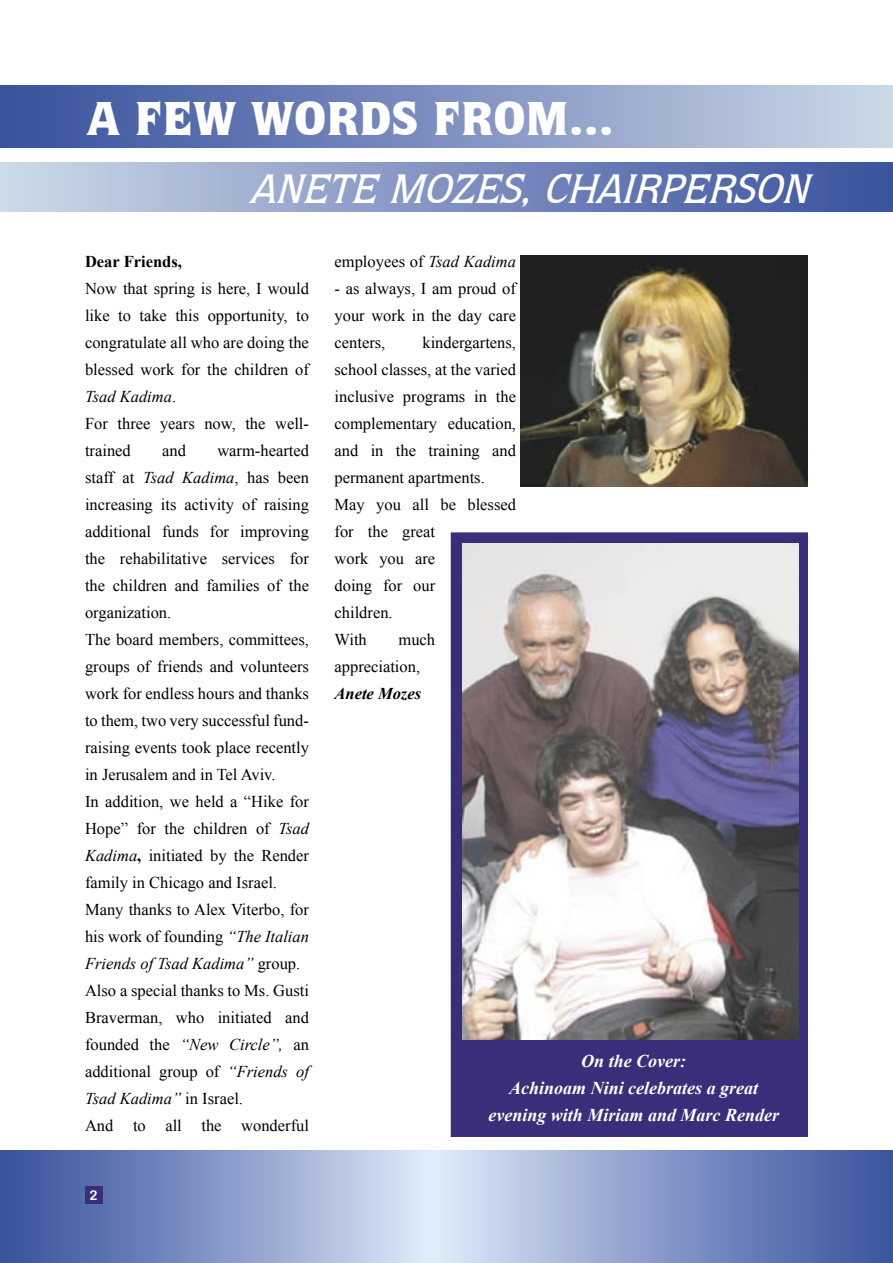
<style>
.page{position:relative;width:893px;height:1263px;background:#fff}
.page>*{position:absolute;margin:0;border:0;box-sizing:border-box;transform-origin:0 0}
.BodyText{font:900 48px "Quorum IT Cby BT";color:#fff}
.BodyText-2{font:italic 500 41.7px "Quorum IT Cby BT";color:#fff}
.BodyText-3{font:italic 700 18px/27px "Times New Roman";color:#fff;text-align:center}
.BodyText-4{font:16.5px/27px "Times New Roman";color:#000;text-align:justify}
.BodyText-5{font:700 16.5px "Times New Roman";color:#000}
.BodyText-6{font:italic 700 16.5px "Times New Roman";color:#000}
.BodyText-7{font:13.5px "Arial Rounded MT Bold";color:#fff}
.s1{font-style:italic}
.s2{font-weight:700}
</style>
<div class="page">
<div style="left:0;top:162px;width:893px;height:49px;background:linear-gradient(to right,#ccd8e8,#374f9c)"></div>
<div style="left:0;top:85px;width:893px;height:63px;background:linear-gradient(to right,#364e9c,#cbd6e7)"></div>
<svg style="left:0;top:1150px;width:893px;height:113px"></svg>
<img style="left:520px;top:255px;width:288px;height:232px">
<div style="left:451px;top:533px;width:356px;height:603px;background:#392e7a"></div>
<img style="left:463px;top:544px;width:336px;height:495px">
<div style="left:85px;top:1186px;width:17px;height:17px;background:#392e7a"></div>
<p class="BodyText" style="left:87px;top:88px;width:528px">A FEW WORDS FROM...</p>
<p class="BodyText-2" style="left:249px;top:162px;width:573px">ANETE MOZES,CHAIRPERSON</p>
<p class="BodyText-5" style="left:85px;top:250px;width:98px">Dear Friends,</p>
<p class="BodyText-4" style="left:85px;top:274px;width:225px">Now that spring is here, I would like to take this opportunity, to congratulate all who are doing the blessed work for the children of <span class="s1">Tsad Kadima</span>.</p>
<p class="BodyText-4" style="left:85px;top:409px;width:225px">For three years now, the well&shy;trained</p>
<p class="BodyText-4" style="left:85px;top:436px;width:225px;text-indent:132px">warm-hearted staff at <span class="s1">Tsad Kadima</span>, has been increasing its activity of raising additional funds for improving the rehabilitative services for the children and families of the organization.</p>
<p class="BodyText-4" style="left:85px;top:625px;width:225px">The board members, committees, groups of friends and volunteers work for endless hours and thanks to them, two very successful fund&shy;raising events took place recently in Jerusalem and in Tel Aviv.</p>
<p class="BodyText-4" style="left:85px;top:787px;width:225px">In addition, we held a “Hike for Hope” for the children of <span class="s1">Tsad Kadima</span><span class="s2">,</span> initiated by the Render family in Chicago and Israel.</p>
<p class="BodyText-4" style="left:85px;top:895px;width:225px">Many thanks to Alex Viterbo, for his work of founding <span class="s1">“The Italian Friends of Tsad Kadima”</span> group.</p>
<p class="BodyText-4" style="left:85px;top:976px;width:225px">Also a special thanks to Ms. Gusti Braverman, who initiated and founded the <span class="s1">“New Circle”,</span> an additional group of <span class="s1">“Friends of Tsad Kadima”</span> in Israel.</p>
<p class="BodyText-4" style="left:85px;top:1111px;width:225px">And to all the wonderful</p>
<p class="BodyText-4" style="left:162px;top:436px;width:25px">and</p>
<p class="BodyText-4" style="left:334px;top:247px;width:183px">employees of <span class="s1">Tsad Kadima</span></p>
<p class="BodyText-4" style="left:334px;top:274px;width:183px">- as always, I am proud of your work in the day care centers,</p>
<p class="BodyText-4" style="left:334px;top:328px;width:183px;text-indent:88px">kindergartens, school classes, at the varied inclusive programs in the complementary education, and in the training and permanent apartments.</p>
<p class="BodyText-4" style="left:334px;top:490px;width:183px;text-align:left">May you all be blessed for the great<br>work you are<br>doing for our<br>children.</p>
<p class="BodyText-4" style="left:334px;top:625px;width:34px">With</p>
<p class="BodyText-4" style="left:334px;top:625px;width:102px;text-indent:64px">much appreciation,</p>
<p class="BodyText-6" style="left:334px;top:682px;width:88px">Anete Mozes</p>
<p class="BodyText-3" style="left:581px;top:1047px;width:106px">On the Cover:</p>
<p class="BodyText-3" style="left:488px;top:1074px;width:292px">Achinoam Nini celebrates a great evening with Miriam and Marc Render</p>
<p class="BodyText-7" style="left:90px;top:1187px;width:10px">2</p>
</div>
